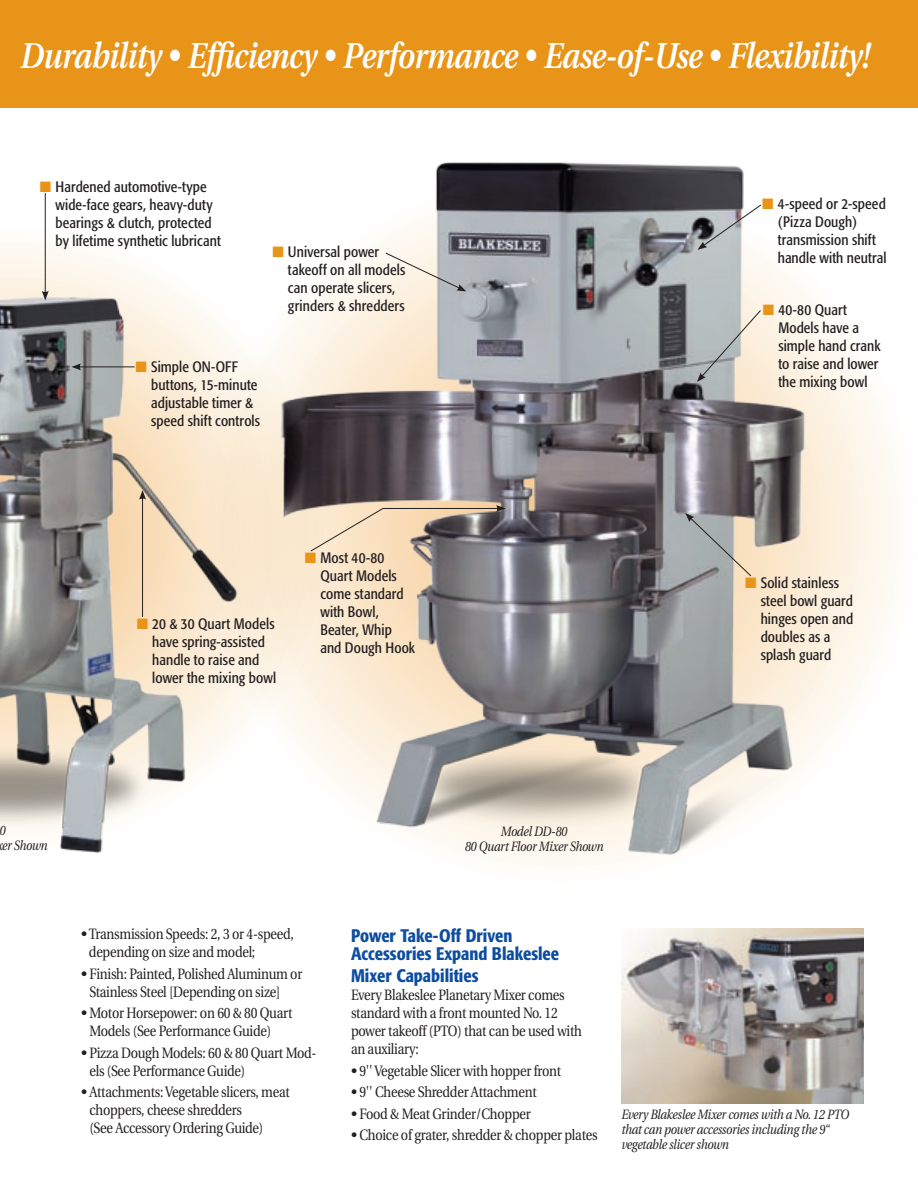
<style>
.page{position:relative;width:918px;height:1188px;background:#fff}
.page>*{position:absolute;margin:0;border:0;box-sizing:border-box;transform-origin:0 0}
.t1{font:italic 600 36px "Utopia";letter-spacing:-.02em;color:#fff;scale:.85 1}
.t2{font:500 condensed 18px/18px "Formata";color:#0d4da1}
.t3{font:condensed 15px/18px "Formata";letter-spacing:.005em;color:#231f20}
.t4{font:15px/18px "Utopia";letter-spacing:-.02em;color:#231f20}
.t5{font:15px/18px "Utopia";letter-spacing:-.02em;color:#231f20;scale:.85 1}
.t6{font:italic 13.5px/15px "Utopia";letter-spacing:-.02em;color:#231f20;scale:.85 1}
.s1{color:#e89418}
</style>
<div class="page">
<svg style="left:203px;top:170px;width:715px;height:715px"></svg>
<svg style="left:0;top:226px;width:136px;height:47px"></svg>
<img style="left:621px;top:928px;width:243px;height:176px">
<div style="left:0;top:0;width:918px;height:108px;background:#e89418"></div>
<img style="left:0;top:273px;width:261px;height:581px">
<img style="left:261px;top:162px;width:576px;height:707px">
<svg style="left:385px;top:252px;width:81px;height:39px;background:#dbd7d1"></svg>
<hr style="left:45px;top:193px;width:1px;height:100px;background:#231f20">
<svg style="left:42px;top:291px;width:7px;height:9px"></svg>
<hr style="left:79px;top:367px;width:56px;height:1px;background:#231f20">
<svg style="left:71px;top:363px;width:10px;height:7px"></svg>
<hr style="left:142px;top:497px;width:1px;height:120px;background:#231f20">
<svg style="left:139px;top:490px;width:7px;height:10px"></svg>
<hr style="left:383px;top:508px;width:116px;height:1px;background:#231f20">
<svg style="left:496px;top:505px;width:10px;height:7px"></svg>
<svg style="left:310px;top:507px;width:74px;height:45px;background:#f4dfc3"></svg>
<svg style="left:685px;top:513px;width:67px;height:64px;background:#b4b2ab"></svg>
<svg style="left:698px;top:204px;width:64px;height:46px"></svg>
<svg style="left:697px;top:309px;width:65px;height:73px;background:#c8c8c2"></svg>
<h1 class="t1" style="left:19px;top:35px;width:1001px">Durability • Efficiency • Performance • Ease-of-Use • Flexibility!</h1>
<p class="t3" style="left:56px;top:178px;width:167px;text-indent:-16px"><span class="s1">■</span> Hardened automotive-type wide-face gears, heavy-duty bearings &amp; clutch, protected by lifetime synthetic lubricant</p>
<p class="t3" style="left:151px;top:358px;width:110px;text-indent:-16px"><span class="s1">■</span> Simple ON-OFF buttons, 15-minute adjustable timer &amp; speed shift controls</p>
<p class="t3" style="left:778px;top:195px;width:110px;text-indent:-16px"><span class="s1">■</span> 4-speed or 2-speed (Pizza Dough) transmission shift</p>
<p class="t3" style="left:272px;top:243px;width:108px"><span class="s1">■</span> Universal power</p>
<p class="t3" style="left:778px;top:249px;width:110px">handle with neutral</p>
<p class="t3" style="left:288px;top:261px;width:119px">takeoff on all models can operate slicers, grinders &amp; shredders</p>
<p class="t3" style="left:778px;top:301px;width:104px;text-indent:-16px"><span class="s1">■</span> 40-80 Quart<br>Models have a simple hand crank to raise and lower the mixing bowl</p>
<p class="t3" style="left:152px;top:615px;width:125px;text-indent:-16px"><span class="s1">■</span> 20 &amp; 30 Quart Models have spring-assisted handle to raise and lower the mixing bowl</p>
<p class="t3" style="left:320px;top:549px;width:96px;text-indent:-16px"><span class="s1">■</span> Most 40-80<br>Quart Models come standard with Bowl,<br>Beater, Whip and Dough Hook</p>
<p class="t3" style="left:761px;top:574px;width:94px;text-indent:-16px"><span class="s1">■</span> Solid stainless steel bowl guard hinges open and doubles as a splash guard</p>
<p class="t6" style="left:0;top:824px;width:58px">0<br>er Shown</p>
<p class="t4" style="left:89px;top:926px;width:206px;text-indent:-8px">•Transmission Speeds: 2, 3 or 4-speed, depending on size and model;</p>
<p class="t4" style="left:89px;top:965px;width:214px;text-indent:-8px">• Finish: Painted, Polished Aluminum or<br>Stainless Steel [Depending on size]</p>
<p class="t4" style="left:89px;top:1005px;width:204px;text-indent:-8px">• Motor Horsepower: on 60 &amp; 80 Quart<br>Models (See Performance Guide)</p>
<p class="t4" style="left:89px;top:1044px;width:229px;text-indent:-8px">• Pizza Dough Models: 60 &amp; 80 Quart Mod&shy;els (See Performance Guide)</p>
<p class="t4" style="left:89px;top:1084px;width:202px;text-indent:-8px">• Attachments: Vegetable slicers, meat choppers, cheese shredders<br>(See Accessory Ordering Guide)</p>
<p class="t6" style="left:464px;top:824px;width:165px;text-align:center">Model DD-80<br>80 Quart Floor Mixer Shown</p>
<p class="t2" style="left:351px;top:927px;width:210px">Power Take-Off Driven<br>Accessories Expand Blakeslee</p>
<p class="t2" style="left:351px;top:967px;width:129px">Mixer Capabilities</p>
<p class="t5" style="left:351px;top:986px;width:273px">Every Blakeslee Planetary Mixer comes standard with a front mounted No. 12 power takeoff (PTO) that can be used with an auxiliary:</p>
<p class="t4" style="left:351px;top:1062px;width:212px">• 9'' Vegetable Slicer with hopper front</p>
<p class="t4" style="left:351px;top:1083px;width:187px">• 9'' Cheese Shredder Attachment</p>
<p class="t4" style="left:351px;top:1105px;width:181px">• Food &amp; Meat Grinder/Chopper</p>
<p class="t4" style="left:351px;top:1126px;width:248px">• Choice of grater, shredder &amp; chopper plates</p>
<p class="t6" style="left:621px;top:1108px;width:269px">Every Blakeslee Mixer comes with a No. 12 PTO that can power accessories including the 9“ vegetable slicer shown</p>
</div>
